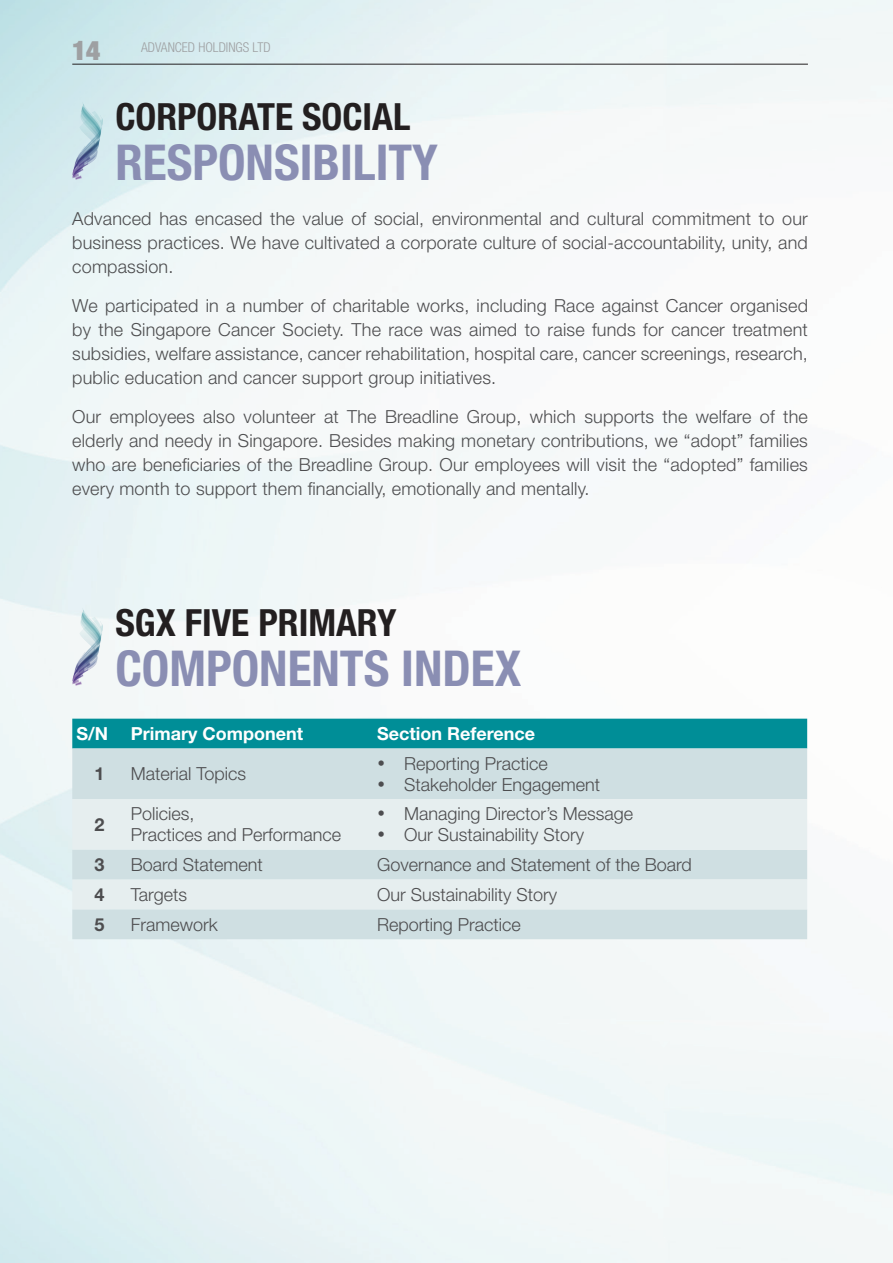
<style>
.page{position:relative;width:893px;height:1263px;background:#fff}
.page>*{position:absolute;margin:0;border:0;box-sizing:border-box;transform-origin:0 0}
.t1{font:700 condensed 49.5px "Helvetica Neue LT Std";color:#8a8eb3}
.t2{font:700 condensed 37.5px "Helvetica Neue LT Std";color:#231f20}
.t3{font:900 condensed 27px "Helvetica Neue LT Std";color:#9ea0a2}
.List_Paragraph{font:300 18px/24px "Helvetica Neue LT Std";color:#4d4d4f;text-align:justify}
.t4{font:700 18px "Helvetica Neue LT Std";color:#fff}
.t5{font:700 18px "Helvetica Neue LT Std";color:#4d4d4f}
.t6{font:300 condensed 13.5px "Helvetica Neue LT Std";color:#9ea0a2}
</style>
<div class="page">
<hr style="left:72px;top:64px;width:736px;height:1px;background:#231f20">
<img style="left:72px;top:101px;width:31px;height:79px">
<img style="left:72px;top:607px;width:31px;height:79px">
<div style="left:72px;top:719px;width:735px;height:29px;background:#008e97"></div>
<div style="left:72px;top:748px;width:735px;height:191px;background:#cfdfe2"></div>
<svg style="left:72px;top:799px;width:735px;height:110px;background:#dfeaeb"></svg>
<h3 class="t3" style="left:72px;top:33px;width:30px">14</h3>
<p class="t6" style="left:141px;top:40px;width:131px">ADVANCED HOLDINGS LTD</p>
<p class="t2" style="left:115px;top:94px;width:297px">CORPORATE SOCIAL</p>
<p class="t1" style="left:115px;top:132px;width:324px">RESPONSIBILITY</p>
<p class="List_Paragraph" style="left:72px;top:207px;width:737px">Advanced has encased the value of social, environmental and cultural commitment to our business practices. We have cultivated a corporate culture of social-accountability, unity, and compassion.</p>
<p class="List_Paragraph" style="left:72px;top:294px;width:737px">We participated in a number of charitable works, including Race against Cancer organised by the Singapore Cancer Society. The race was aimed to raise funds for cancer treatment subsidies, welfare assistance, cancer rehabilitation, hospital care, cancer screenings, research, public education and cancer support group initiatives.</p>
<p class="List_Paragraph" style="left:72px;top:405px;width:737px">Our employees also volunteer at The Breadline Group, which supports the welfare of the elderly and needy in Singapore. Besides making monetary contributions, we “adopt” families who are beneficiaries of the Breadline Group. Our employees will visit the “adopted” families every month to support them financially, emotionally and mentally.</p>
<p class="t2" style="left:115px;top:600px;width:283px">SGX FIVE PRIMARY</p>
<p class="t1" style="left:115px;top:638px;width:407px">COMPONENTS INDEX</p>
<p class="t4" style="left:77px;top:722px;width:33px">S/N</p>
<p class="t4" style="left:131px;top:722px;width:174px">Primary Component</p>
<p class="t4" style="left:377px;top:722px;width:160px">Section Reference</p>
<p class="t5" style="left:94px;top:763px;width:12px">1</p>
<p class="List_Paragraph" style="left:131px;top:761px;width:117px">Material Topics</p>
<p class="List_Paragraph" style="left:377px;top:751px;width:172px">• Reporting Practice</p>
<p class="List_Paragraph" style="left:377px;top:772px;width:225px">• Stakeholder Engagement</p>
<p class="t5" style="left:94px;top:813px;width:12px">2</p>
<p class="List_Paragraph" style="left:131px;top:802px;width:65px">Policies,</p>
<p class="List_Paragraph" style="left:131px;top:822px;width:212px">Practices and Performance</p>
<p class="List_Paragraph" style="left:377px;top:802px;width:258px">• Managing Director’s Message</p>
<p class="List_Paragraph" style="left:377px;top:822px;width:209px">• Our Sustainability Story</p>
<p class="t5" style="left:94px;top:853px;width:12px">3</p>
<p class="List_Paragraph" style="left:131px;top:852px;width:134px">Board Statement</p>
<p class="List_Paragraph" style="left:377px;top:852px;width:316px">Governance and Statement of the Board</p>
<p class="t5" style="left:94px;top:883px;width:12px">4</p>
<p class="List_Paragraph" style="left:131px;top:882px;width:58px">Targets</p>
<p class="List_Paragraph" style="left:377px;top:882px;width:182px">Our Sustainability Story</p>
<p class="t5" style="left:94px;top:913px;width:12px">5</p>
<p class="List_Paragraph" style="left:131px;top:912px;width:89px">Framework</p>
<p class="List_Paragraph" style="left:377px;top:912px;width:145px">Reporting Practice</p>
</div>
